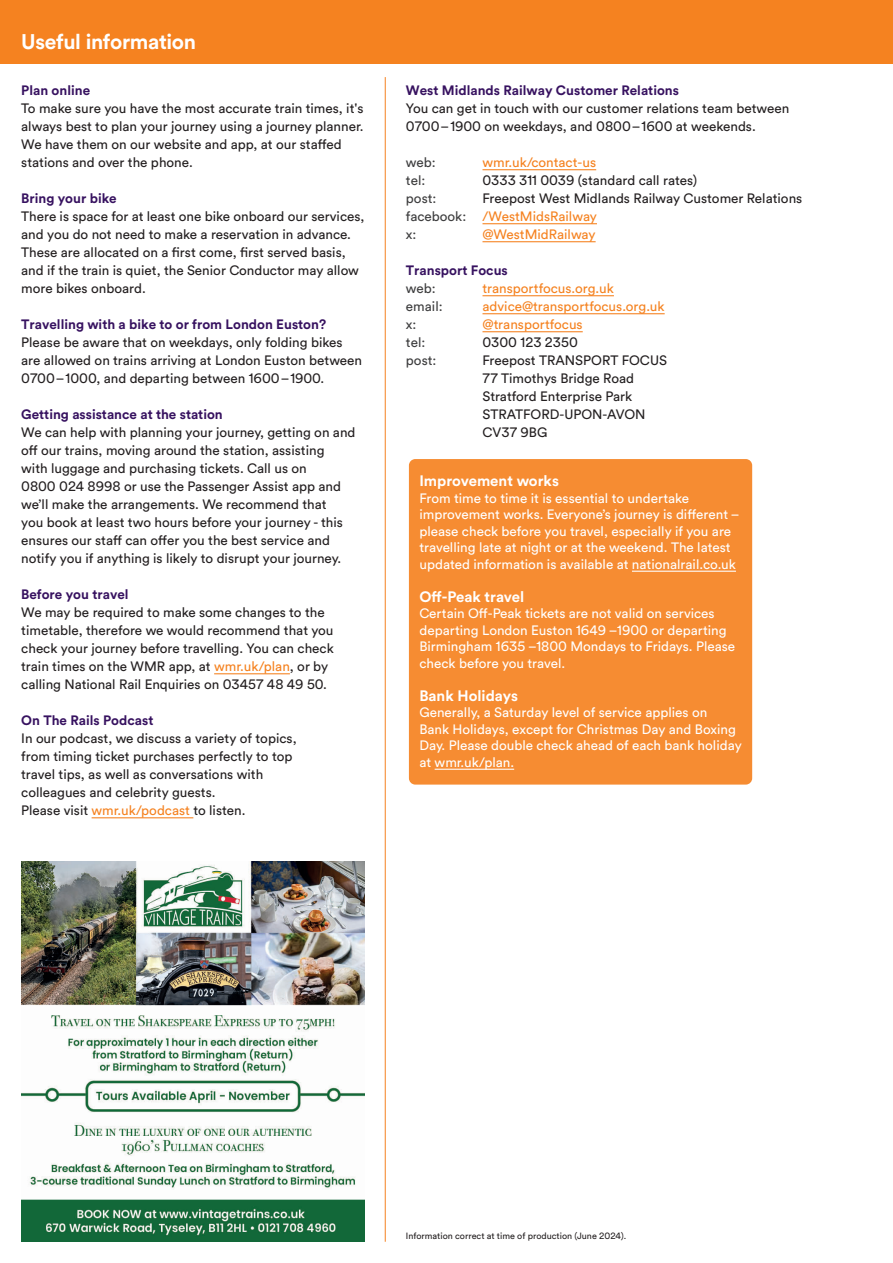
<style>
.page{position:relative;width:893px;height:1263px;background:#fff}
.page>*{position:absolute;margin:0;border:0;box-sizing:border-box;transform-origin:0 0}
.Paragraph_Style_1{font:700 21px "WMCA Circular Cap Num";letter-spacing:-.015em;color:#fff}
.Commercial_text{font:700 15px "WMCA Circular Cap Num";color:#fff}
.Commercial_text-2{font:13.5px/18px "WMCA Circular Cap Num";color:#231f20}
.Commercial_text-3{font:13.5px/16.5px "WMCA Circular Cap Num";color:#fff}
.Commercial_text-4{font:700 13.5px "WMCA Circular Cap Num";color:#371260}
.Commercial_text-5{font:13.5px "WMCA Circular Cap Num";color:#f58220}
.Commercial_text-6{font:13.5px "WMCA Circular Cap Num";color:#3e3e3f}
.Commercial_text-7{font:9px "WMCA Circular Cap Num";color:#231f20}
.s1{color:#f58220}
.s2{color:#3e3e3f}
</style>
<div class="page">
<div style="left:0;top:0;width:893px;height:63px;background:#f58220"></div>
<img style="left:21px;top:862px;width:343px;height:379px">
<hr style="left:214px;top:673px;width:76px;height:1px;background:#f58220">
<hr style="left:92px;top:817px;width:101px;height:1px;background:#f58220">
<hr style="left:482px;top:169px;width:114px;height:1px;background:#f58220">
<hr style="left:482px;top:223px;width:115px;height:1px;background:#f58220">
<hr style="left:482px;top:241px;width:114px;height:1px;background:#f58220">
<hr style="left:482px;top:295px;width:132px;height:1px;background:#f58220">
<hr style="left:482px;top:313px;width:183px;height:1px;background:#f58220">
<hr style="left:482px;top:331px;width:101px;height:1px;background:#f58220">
<hr style="left:385px;top:77px;width:1px;height:1165px;background:#f58220">
<div style="left:409px;top:459px;width:343px;height:326px;background:#f68c32;border-radius:6px"></div>
<hr style="left:632px;top:571px;width:104px;height:1px;background:#fff">
<hr style="left:435px;top:769px;width:79px;height:1px;background:#fff">
<p class="Paragraph_Style_1" style="left:21px;top:30px;width:176px">Useful information</p>
<p class="Commercial_text-4" style="left:21px;top:83px;width:70px">Plan online</p>
<p class="Commercial_text-2" style="left:21px;top:100px;width:344px">To make sure you have the most accurate train times, it's always best to plan your journey using a journey planner.<br>We have them on our website and app, at our staffed stations and over the phone.</p>
<p class="Commercial_text-4" style="left:21px;top:191px;width:97px">Bring your bike</p>
<p class="Commercial_text-2" style="left:21px;top:208px;width:345px">There is space for at least one bike onboard our services, and you do not need to make a reservation in advance.<br>These are allocated on a first come, first served basis, and if the train is quiet, the Senior Conductor may allow more bikes onboard.</p>
<p class="Commercial_text-4" style="left:21px;top:317px;width:306px">Travelling with a bike to or from London Euston?</p>
<p class="Commercial_text-2" style="left:21px;top:334px;width:342px">Please be aware that on weekdays, only folding bikes are allowed on trains arriving at London Euston between<br>0700–1000, and departing between 1600–1900.</p>
<p class="Commercial_text-4" style="left:21px;top:407px;width:203px">Getting assistance at the station</p>
<p class="Commercial_text-2" style="left:21px;top:424px;width:336px">We can help with planning your journey, getting on and off our trains, moving around the station, assisting</p>
<p class="Commercial_text-2" style="left:21px;top:460px;width:287px">with luggage and purchasing tickets. Call us on</p>
<p class="Commercial_text-2" style="left:21px;top:478px;width:323px">0800 024 8998 or use the Passenger Assist app and we’ll make the arrangements. We recommend that you book at least two hours before your journey - this ensures our staff can offer you the best service and notify you if anything is likely to disrupt your journey.</p>
<p class="Commercial_text-4" style="left:21px;top:587px;width:109px">Before you travel</p>
<p class="Commercial_text-2" style="left:21px;top:604px;width:314px">We may be required to make some changes to the timetable, therefore we would recommend that you check your journey before travelling. You can check train times on the WMR app, at <span class="s1">wmr.uk/plan</span>, or by</p>
<p class="Commercial_text-2" style="left:21px;top:676px;width:307px">calling National Rail Enquiries on 03457 48 49 50.</p>
<p class="Commercial_text-4" style="left:21px;top:713px;width:134px">On The Rails Podcast</p>
<p class="Commercial_text-2" style="left:21px;top:730px;width:277px">In our podcast, we discuss a variety of topics,</p>
<p class="Commercial_text-2" style="left:21px;top:748px;width:273px">from timing ticket purchases perfectly to top</p>
<p class="Commercial_text-2" style="left:21px;top:766px;width:243px">travel tips, as well as conversations with</p>
<p class="Commercial_text-2" style="left:21px;top:784px;width:196px">colleagues and celebrity guests.</p>
<p class="Commercial_text-2" style="left:21px;top:802px;width:226px">Please visit <span class="s1">wmr.uk/podcast</span> to listen.</p>
<p class="Commercial_text-4" style="left:406px;top:83px;width:275px">West Midlands Railway Customer Relations</p>
<p class="Commercial_text-2" style="left:406px;top:100px;width:385px">You can get in touch with our customer relations team between<br>0700–1900 on weekdays, and 0800–1600 at weekends.</p>
<p class="Commercial_text-6" style="left:406px;top:155px;width:31px">web:</p>
<p class="Commercial_text-5" style="left:482px;top:155px;width:115px">wmr.uk/contact-us</p>
<p class="Commercial_text-6" style="left:406px;top:173px;width:21px">tel:</p>
<p class="Commercial_text-2" style="left:482px;top:172px;width:216px">0333 311 0039 (standard call rates)</p>
<p class="Commercial_text-6" style="left:406px;top:191px;width:32px">post:</p>
<p class="Commercial_text-2" style="left:482px;top:190px;width:321px">Freepost West Midlands Railway Customer Relations</p>
<p class="Commercial_text-5" style="left:406px;top:209px;width:193px"><span class="s2">facebook:</span> /WestMidsRailway</p>
<p class="Commercial_text-6" style="left:406px;top:227px;width:12px">x:</p>
<p class="Commercial_text-5" style="left:482px;top:227px;width:115px">@WestMidRailway</p>
<p class="Commercial_text-4" style="left:406px;top:263px;width:103px">Transport Focus</p>
<p class="Commercial_text-6" style="left:406px;top:281px;width:31px">web:</p>
<p class="Commercial_text-5" style="left:482px;top:281px;width:133px">transportfocus.org.uk</p>
<p class="Commercial_text-6" style="left:406px;top:299px;width:38px">email:</p>
<p class="Commercial_text-5" style="left:482px;top:299px;width:184px">advice@transportfocus.org.uk</p>
<p class="Commercial_text-6" style="left:406px;top:317px;width:12px">x:</p>
<p class="Commercial_text-5" style="left:482px;top:317px;width:102px">@transportfocus</p>
<p class="Commercial_text-6" style="left:406px;top:335px;width:21px">tel:</p>
<p class="Commercial_text-2" style="left:482px;top:334px;width:97px">0300 123 2350</p>
<p class="Commercial_text-6" style="left:406px;top:353px;width:32px">post:</p>
<p class="Commercial_text-2" style="left:482px;top:352px;width:186px">Freepost TRANSPORT FOCUS<br>77 Timothys Bridge Road<br>Stratford Enterprise Park<br>STRATFORD-UPON-AVON<br>CV37 9BG</p>
<p class="Commercial_text" style="left:419px;top:473px;width:141px">Improvement works</p>
<p class="Commercial_text-3" style="left:419px;top:490px;width:322px">From time to time it is essential to undertake improvement works. Everyone’s journey is different – please check before you travel, especially if you are travelling late at night or at the weekend. The latest updated information is available at nationalrail.co.uk</p>
<p class="Commercial_text" style="left:419px;top:588px;width:106px">Off-Peak travel</p>
<p class="Commercial_text-3" style="left:419px;top:605px;width:317px">Certain Off-Peak tickets are not valid on services departing London Euston 1649 –1900 or departing Birmingham 1635 –1800 Mondays to Fridays. Please check before you travel.</p>
<p class="Commercial_text" style="left:419px;top:687px;width:100px">Bank Holidays</p>
<p class="Commercial_text-3" style="left:419px;top:704px;width:289px">Generally, a Saturday level of service applies on</p>
<p class="Commercial_text-3" style="left:419px;top:721px;width:324px">Bank Holidays, except for Christmas Day and Boxing<br>Day. Please double check ahead of each bank holiday at wmr.uk/plan.</p>
<p class="Commercial_text-7" style="left:406px;top:1231px;width:222px">Information correct at time of production (June 2024).</p>
</div>
